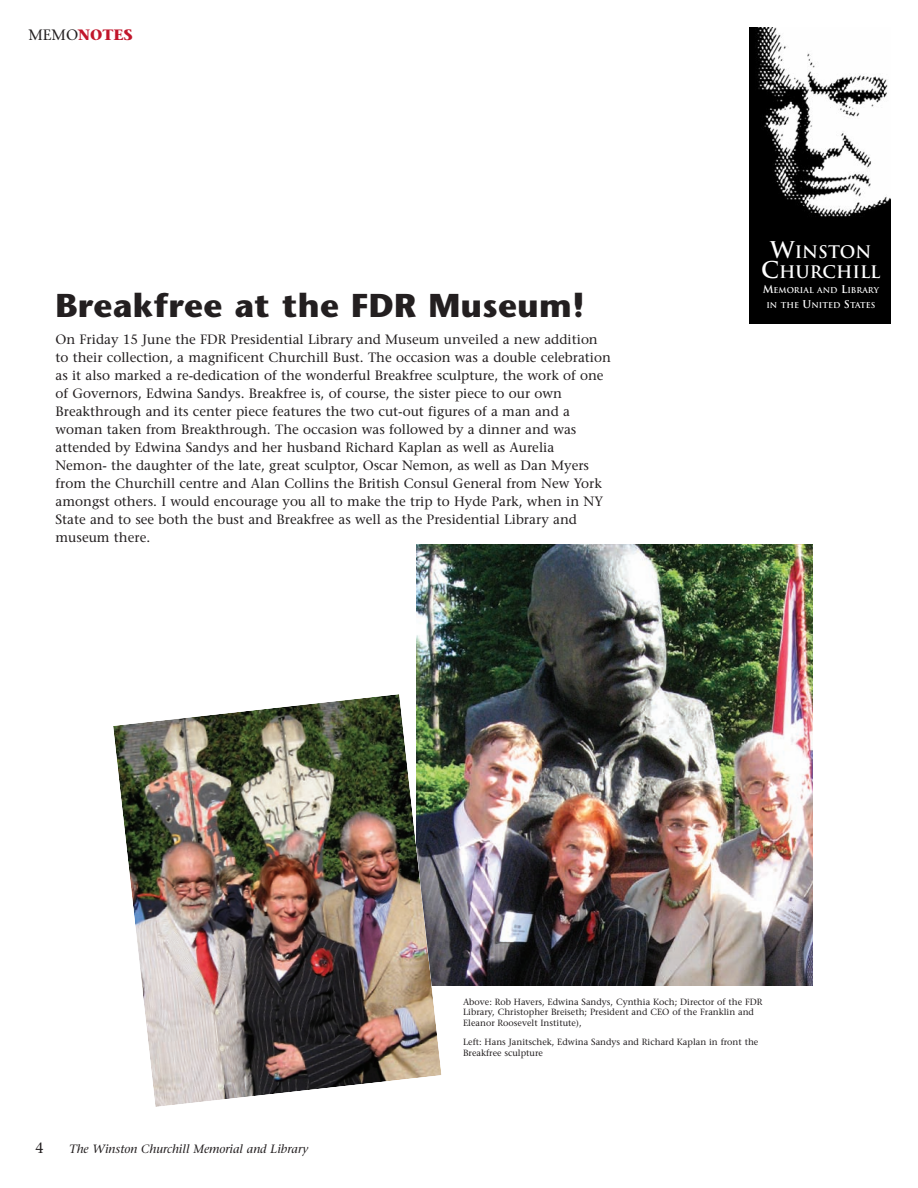
<style>
.page{position:relative;width:918px;height:1188px;background:#fff}
.page>*{position:absolute;margin:0;border:0;box-sizing:border-box;transform-origin:0 0}
.t1{font:700 33px "Stone Sans";letter-spacing:.01em;color:#231f20}
.t2{font:700 16.8px/19.5px "Trajan";color:#fff;text-align:center}
.t3{font:700 15px "Stone Serif";color:#c1162b}
.t4{font:15px "Stone Serif";color:#231f20}
.t5{font:13.5px/18px "Stone Serif";color:#231f20}
.t6{font:italic 12px "Stone Serif";color:#231f20}
.t7{font:9px/10.5px "Stone Serif";color:#231f20}
.t8{font:700 7.8px "Trajan";color:#fff}
.s1{font-weight:400;color:#231f20}
.s2{font-size:22.5px}
.s3{font-size:10.5px}
</style>
<div class="page">
<img style="left:750px;top:27px;width:141px;height:296px">
<img style="left:416px;top:545px;width:397px;height:440px">
<img style="left:113px;top:694px;width:329px;height:413px">
<p class="t3" style="left:28px;top:28px;width:106px"><span class="s1">MEMO</span>NOTES</p>
<p class="t2" style="left:761px;top:243px;width:121px"><span class="s2">W</span>INSTON<br><span class="s2">C</span>HURCHILL</p>
<p class="t8" style="left:763px;top:285px;width:118px"><span class="s3">M</span>EMORIAL AND <span class="s3">L</span>IBRARY</p>
<h1 class="t1" style="left:56px;top:293px;width:531px">Breakfree at the FDR Museum!</h1>
<p class="t8" style="left:766px;top:300px;width:110px">IN THE <span class="s3">U</span>NITED <span class="s3">S</span>TATES</p>
<p class="t5" style="left:55px;top:332px;width:557px">On Friday 15 June the FDR Presidential Library and Museum unveiled a new addition to their collection, a magnificent Churchill Bust. The occasion was a double celebration as it also marked a re-dedication of the wonderful Breakfree sculpture, the work of one of Governors, Edwina Sandys. Breakfree is, of course, the sister piece to our own Breakthrough and its center piece features the two cut-out figures of a man and a woman taken from Breakthrough. The occasion was followed by a dinner and was attended by Edwina Sandys and her husband Richard Kaplan as well as Aurelia<br>Nemon- the daughter of the late, great sculptor, Oscar Nemon, as well as Dan Myers from the Churchill centre and Alan Collins the British Consul General from New York amongst others. I would encourage you all to make the trip to Hyde Park, when in NY State and to see both the bust and Breakfree as well as the Presidential Library and museum there.</p>
<p class="t4" style="left:35px;top:1142px;width:10px">4</p>
<p class="t6" style="left:69px;top:1144px;width:241px">The Winston Churchill Memorial and Library</p>
<p class="t7" style="left:463px;top:997px;width:301px">Above: Rob Havers, Edwina Sandys, Cynthia Koch; Director of the FDR<br>Library, Christopher Breiseth; President and CEO of the Franklin and<br>Eleanor Roosevelt Institute),</p>
<p class="t7" style="left:463px;top:1038px;width:297px">Left: Hans Janitschek, Edwina Sandys and Richard Kaplan in front the<br>Breakfree sculpture</p>
</div>
